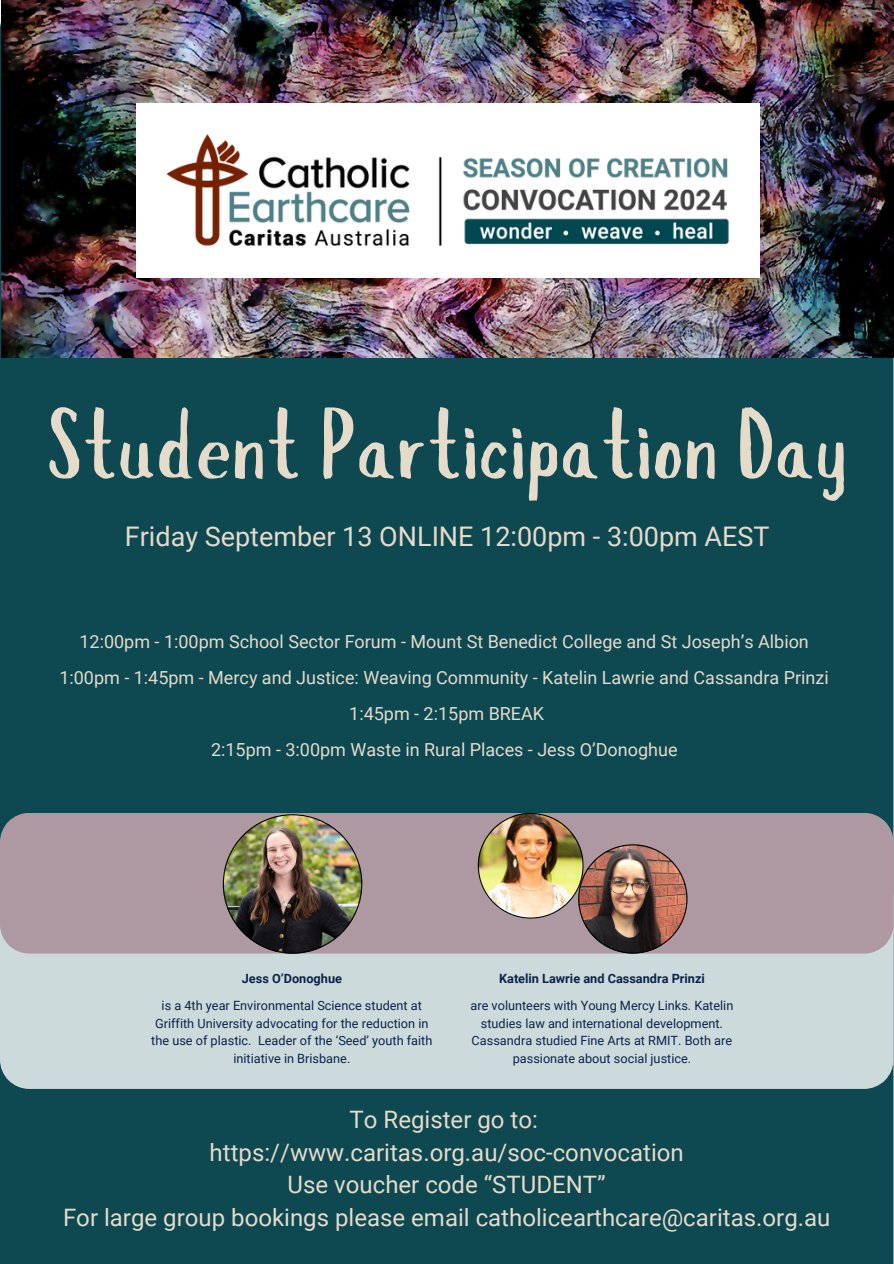
<style>
.page{position:relative;width:894px;height:1264px;background:#fff}
.page>*{position:absolute;margin:0;border:0;box-sizing:border-box;transform-origin:0 0}
.t1{font:97.5px "Slopes";color:#e5dbcb}
.t2{font:27px "Roboto";color:#e5dbcb}
.t3{font:24px/32.7px "Roboto";color:#e5dbcb;text-align:center}
.t4{font:18px/36px "Roboto";color:#e5dbcb;text-align:center}
.t5{font:12.75px/17.5px "Roboto";color:#0c244c;text-align:center}
.t6{font:700 12.75px "Roboto";color:#0c244c}
</style>
<div class="page">
<div style="left:0;top:0;width:893px;height:1263px;background:#0e4851"></div>
<img style="left:2px;top:0;width:891px;height:358px">
<img style="left:136px;top:103px;width:623px;height:174px">
<div style="left:0;top:953px;width:893px;height:135px;background:#ccdadc"></div>
<div style="left:0;top:812px;width:893px;height:141px;background:#ae99a3"></div>
<img style="left:223px;top:814px;width:139px;height:139px">
<img style="left:477px;top:812px;width:210px;height:141px">
<h3 class="t1" style="left:46px;top:405px;width:801px">Student Participation Day</h3>
<p class="t2" style="left:125px;top:521px;width:646px">Friday September 13 ONLINE 12:00pm - 3:00pm AEST</p>
<p class="t4" style="left:59px;top:624px;width:770px">12:00pm - 1:00pm School Sector Forum - Mount St Benedict College and St Joseph’s Albion 1:00pm - 1:45pm - Mercy and Justice: Weaving Community - Katelin Lawrie and Cassandra Prinzi 1:45pm - 2:15pm BREAK<br>2:15pm - 3:00pm Waste in Rural Places - Jess O’Donoghue</p>
<h5 class="t6" style="left:242px;top:971px;width:102px">Jess O’Donoghue</h5>
<h5 class="t5" style="left:151px;top:997px;width:282px">is a 4th year Environmental Science student at Griffith University advocating for the reduction in the use of plastic. Leader of the ‘Seed’ youth faith initiative in Brisbane.</h5>
<p class="t6" style="left:499px;top:971px;width:207px">Katelin Lawrie and Cassandra Prinzi</p>
<p class="t5" style="left:470px;top:997px;width:264px">are volunteers with Young Mercy Links. Katelin studies law and international development.<br>Cassandra studied Fine Arts at RMIT. Both are passionate about social justice.</p>
<p class="t3" style="left:63px;top:1103px;width:768px">To Register go to:<br>https://www.caritas.org.au/soc-convocation<br>Use voucher code “STUDENT”<br>For large group bookings please email catholicearthcare@caritas.org.au</p>
</div>
